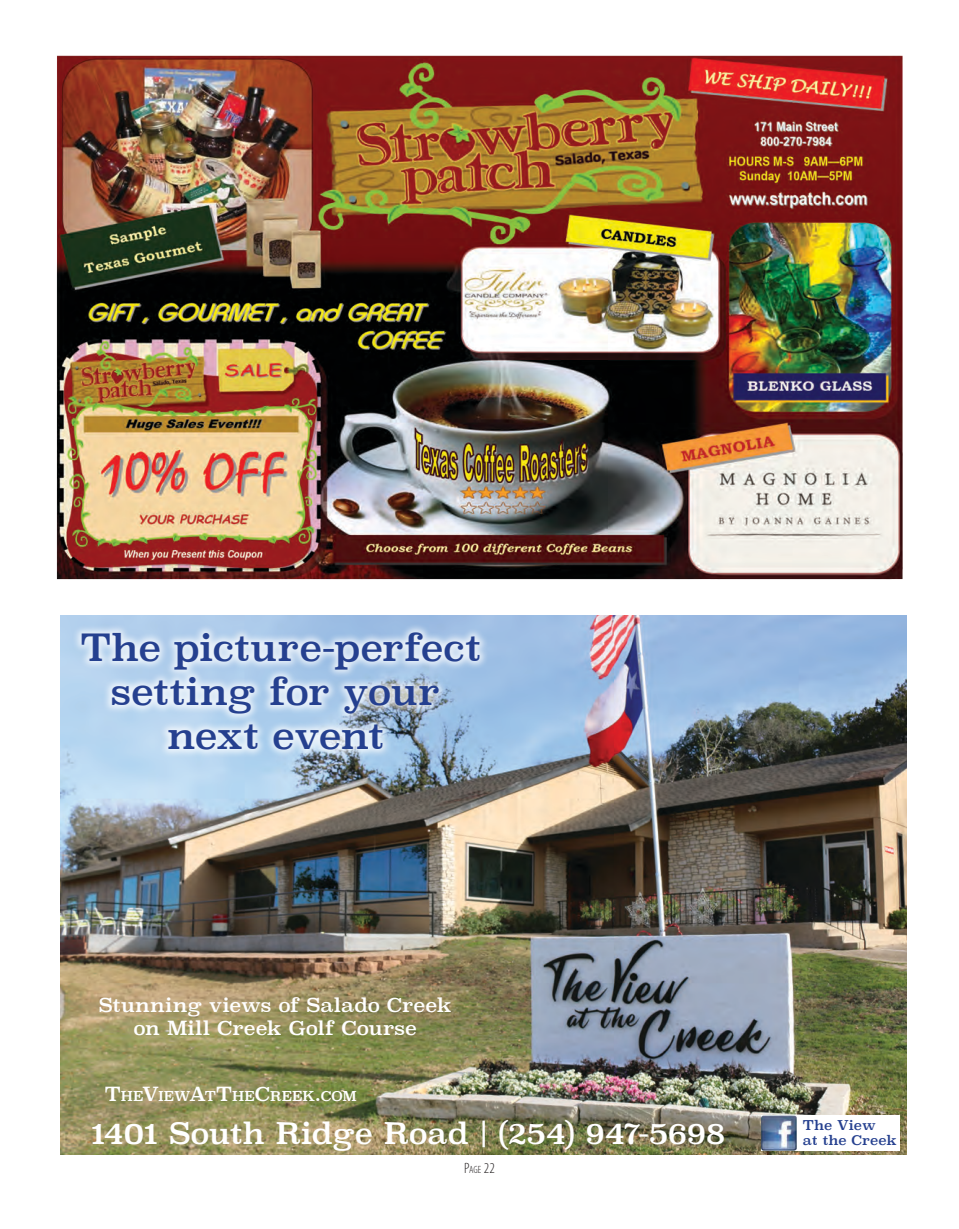
<style>
.page{position:relative;width:959px;height:1229px;background:#fff}
.page>*{position:absolute;margin:0;border:0;box-sizing:border-box;transform-origin:0 0}
.t1{font:36.6px/44px "Superclarendon";letter-spacing:-.02em;color:#25408f;text-align:center}
.t2{font:29.25px "Superclarendon";letter-spacing:-.015em;color:#fff}
.t3{font:19.05px/22.8px "Superclarendon";color:#fff;text-align:center}
.t4{font:300 condensed 15px "Myriad Pro";color:#231f20}
.t5{font:13.35px "Superclarendon";color:#fff}
.t6{font:13.2px/15.9px "Superclarendon";letter-spacing:-.005em;color:#25408f}
.s1{font-size:19.05px}
.s2{font-size:10.5px}
</style>
<div class="page">
<img style="left:61px;top:616px;width:845px;height:538px">
<div style="left:761px;top:1115px;width:138px;height:35px;background:#fff"></div>
<img style="left:761px;top:1115px;width:35px;height:35px">
<div style="left:72px;top:622px;width:417px;height:137px;background:#fff;opacity:.75"></div>
<img style="left:56px;top:55px;width:847px;height:525px">
<p class="t1" style="left:80px;top:628px;width:402px">The picture-perfect setting for your next event</p>
<p class="t3" style="left:99px;top:994px;width:354px">Stunning views of Salado Creek on Mill Creek Golf Course</p>
<p class="t5" style="left:105px;top:1087px;width:253px"><span class="s1">T</span>HE<span class="s1">V</span>IEW<span class="s1">A</span>T<span class="s1">T</span>HE<span class="s1">C</span>REEK<span class="s1">.</span>COM</p>
<p class="t2" style="left:91px;top:1113px;width:636px">1401 South Ridge Road | (254) 947-5698</p>
<p class="t4" style="left:464px;top:1158px;width:32px">P<span class="s2">age</span> 22</p>
<p class="t6" style="left:803px;top:1117px;width:95px">The View<br>at the Creek</p>
</div>
